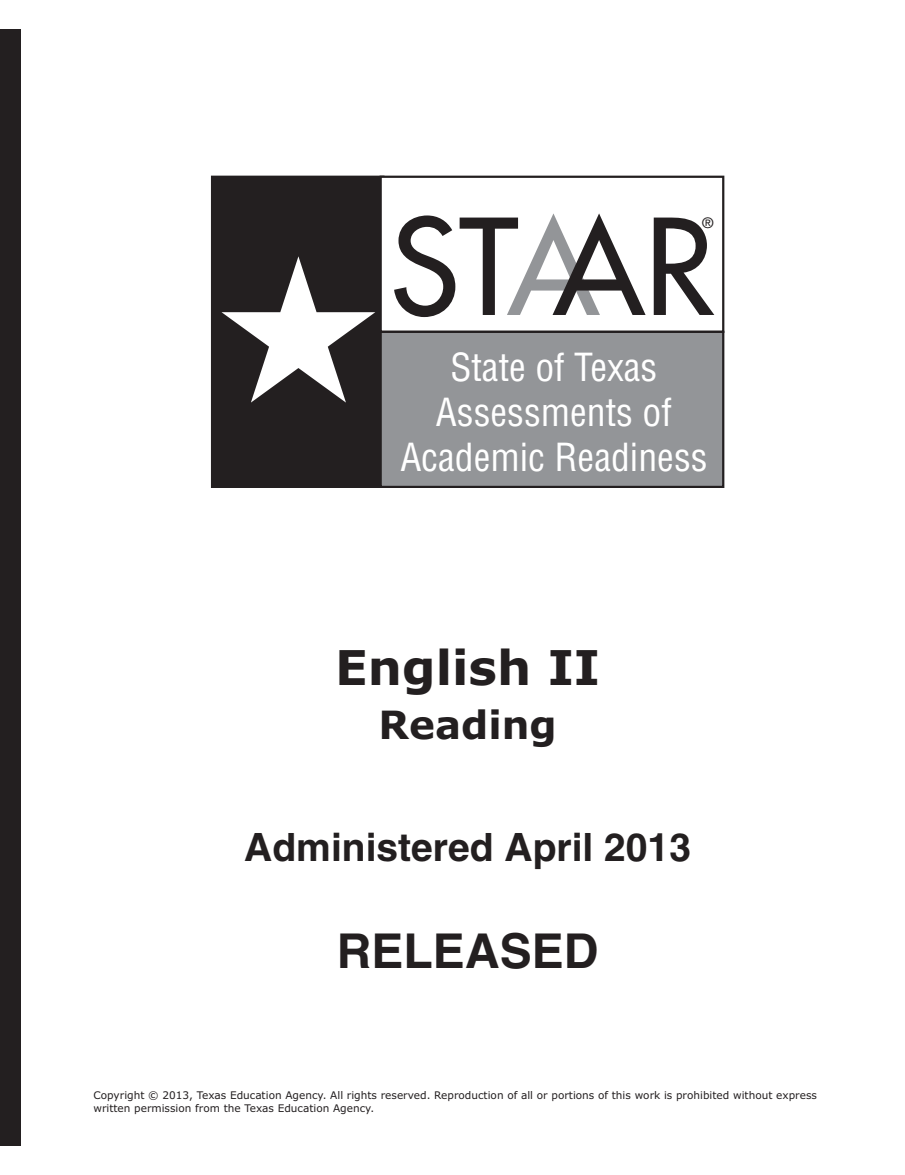
<style>
.page{position:relative;width:905px;height:1175px;background:#fff}
.page>*{position:absolute;margin:0;border:0;box-sizing:border-box;transform-origin:0 0}
.t1{font:129.15px "Futura";letter-spacing:-.04em;color:#231f20}
.t2{font:700 48px "Verdana";color:#231f20}
.t3{font:700 48px "Helvetica";color:#231f20}
.t4{font:700 39px "Helvetica";color:#231f20}
.t5{font:700 39px "Verdana";color:#231f20}
.t6{font:condensed 37.8px/45.3px "Helvetica";color:#fff;text-align:center}
.t7{font:14.55px "Helvetica";color:#231f20}
.t8{font:10.5px/12.9px "Verdana";color:#231f20}
.s1{color:#939598}
</style>
<div class="page">
<div style="left:212px;top:177px;width:171px;height:310px;background:#231f20"></div>
<div style="left:211px;top:176px;width:173px;height:312px;border:2px solid #231f20"></div>
<div style="left:380px;top:177px;width:343px;height:155px;background:#fff"></div>
<div style="left:379px;top:176px;width:345px;height:157px;border:2px solid #231f20"></div>
<div style="left:380px;top:332px;width:343px;height:155px;background:#939598"></div>
<div style="left:379px;top:331px;width:345px;height:157px;border:2px solid #231f20"></div>
<svg style="left:221px;top:256px;width:154px;height:146px"></svg>
<div style="left:0;top:29px;width:20px;height:1116px;background:#231f20"></div>
<p class="t1" style="left:390px;top:183px;width:326px">ST<span class="s1">A</span>AR</p>
<p class="t7" style="left:702px;top:214px;width:12px">®</p>
<p class="t6" style="left:400px;top:343px;width:309px">State of Texas<br>Assessments of<br>Academic Readiness</p>
<p class="t2" style="left:335px;top:637px;width:266px">English II</p>
<p class="t5" style="left:378px;top:700px;width:180px">Reading</p>
<p class="t4" style="left:244px;top:823px;width:448px">Administered April 2013</p>
<p class="t3" style="left:337px;top:921px;width:263px">RELEASED</p>
<p class="t8" style="left:93px;top:1088px;width:725px">Copyright © 2013, Texas Education Agency. All rights reserved. Reproduction of all or portions of this work is prohibited without express written permission from the Texas Education Agency.</p>
</div>
